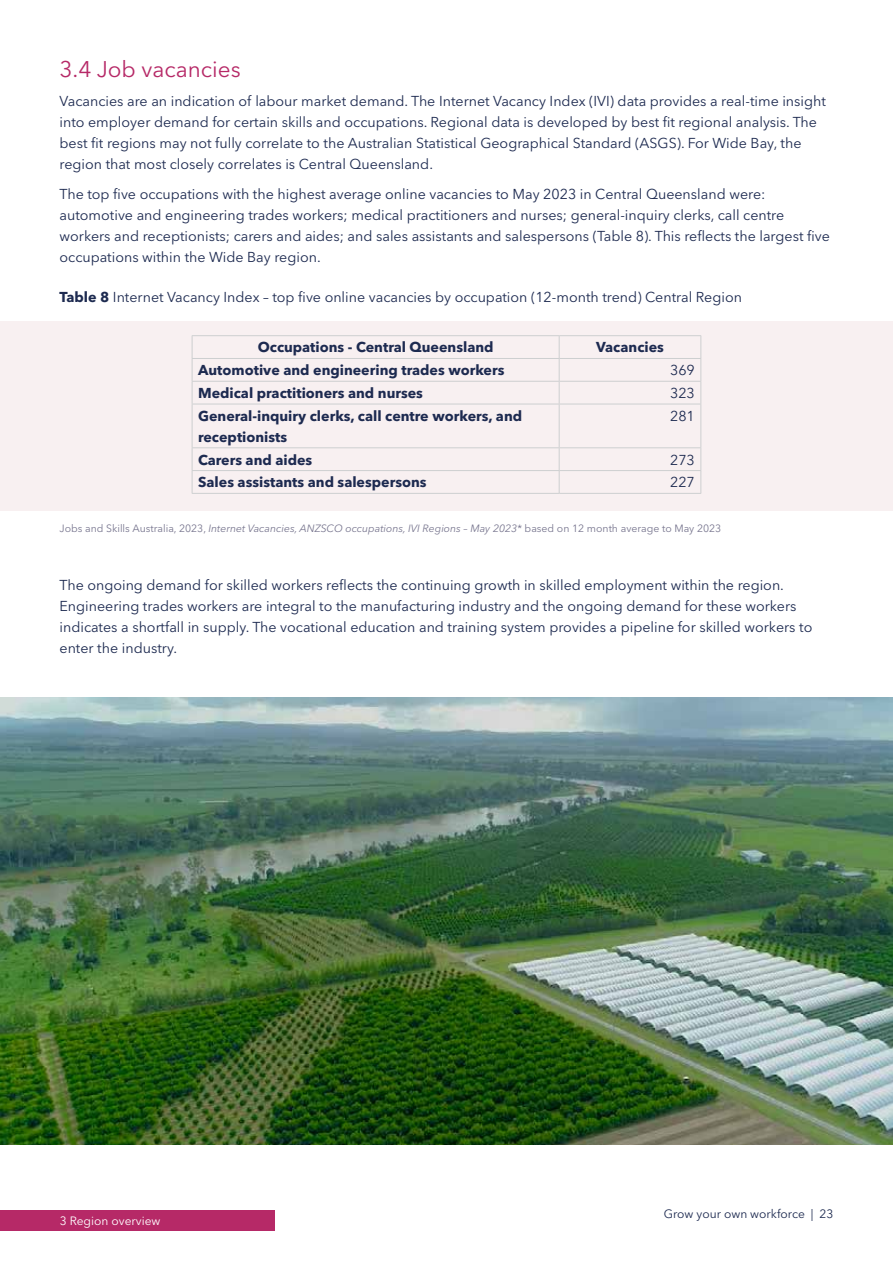
<style>
.page{position:relative;width:893px;height:1263px;background:#fff}
.page>*{position:absolute;margin:0;border:0;box-sizing:border-box;transform-origin:0 0}
.t1{font:22.5px "Avenir Next LT Pro";color:#b62967}
.t2{font:14.25px/21px "Avenir Next LT Pro";color:#1d2a50}
.t3{font:700 14.25px/21px "Avenir Next LT Pro";color:#1d2a50}
.t4{font:12px "Avenir Next LT Pro";color:#1d2a50}
.t5{font:12px "Avenir Next LT Pro";color:#fff}
.t6{font:10.5px "Avenir Next LT Pro";color:#78768f}
.s1{font-weight:700}
.s2{font-style:italic}
</style>
<div class="page">
<div style="left:0;top:1210px;width:274px;height:21px;background:#b62967"></div>
<div style="left:0;top:321px;width:893px;height:190px;background:#f8f0f1"></div>
<hr style="left:192px;top:335px;width:367px;height:1px;background:#cdcfd0">
<hr style="left:559px;top:335px;width:142px;height:1px;background:#cdcfd0">
<hr style="left:192px;top:358px;width:367px;height:1px;background:#cdcfd0">
<hr style="left:559px;top:358px;width:142px;height:1px;background:#cdcfd0">
<hr style="left:192px;top:381px;width:367px;height:1px;background:#cdcfd0">
<svg style="left:192px;top:336px;width:1px;height:68px"></svg>
<hr style="left:559px;top:381px;width:142px;height:1px;background:#cdcfd0">
<svg style="left:559px;top:336px;width:1px;height:68px"></svg>
<svg style="left:700px;top:336px;width:1px;height:68px"></svg>
<hr style="left:192px;top:404px;width:367px;height:1px;background:#cdcfd0">
<hr style="left:192px;top:404px;width:1px;height:43px;background:#cdcfd0">
<hr style="left:559px;top:404px;width:142px;height:1px;background:#cdcfd0">
<hr style="left:559px;top:404px;width:1px;height:43px;background:#cdcfd0">
<hr style="left:700px;top:404px;width:1px;height:43px;background:#cdcfd0">
<hr style="left:192px;top:447px;width:367px;height:1px;background:#cdcfd0">
<hr style="left:559px;top:447px;width:142px;height:1px;background:#cdcfd0">
<hr style="left:192px;top:470px;width:367px;height:1px;background:#cdcfd0">
<svg style="left:192px;top:448px;width:1px;height:45px"></svg>
<hr style="left:559px;top:470px;width:142px;height:1px;background:#cdcfd0">
<svg style="left:559px;top:448px;width:1px;height:45px"></svg>
<svg style="left:700px;top:448px;width:1px;height:45px"></svg>
<hr style="left:192px;top:493px;width:367px;height:1px;background:#cdcfd0">
<hr style="left:559px;top:493px;width:142px;height:1px;background:#cdcfd0">
<img style="left:0;top:697px;width:893px;height:448px">
<h1 class="t1" style="left:60px;top:55px;width:183px">3.4 Job vacancies</h1>
<p class="t2" style="left:60px;top:91px;width:768px">Vacancies are an indication of labour market demand. The Internet Vacancy Index (IVI) data provides a real-time insight into employer demand for certain skills and occupations. Regional data is developed by best fit regional analysis. The best fit regions may not fully correlate to the Australian Statistical Geographical Standard (ASGS). For Wide Bay, the region that most closely correlates is Central Queensland.</p>
<p class="t2" style="left:60px;top:183px;width:772px">The top five occupations with the highest average online vacancies to May 2023 in Central Queensland were: automotive and engineering trades workers; medical practitioners and nurses; general-inquiry clerks, call centre workers and receptionists; carers and aides; and sales assistants and salespersons (Table 8). This reflects the largest five occupations within the Wide Bay region.</p>
<p class="t2" style="left:60px;top:287px;width:684px"><span class="s1">Table 8</span> Internet Vacancy Index – top five online vacancies by occupation (12-month trend) Central Region</p>
<p class="t3" style="left:258px;top:337px;width:237px">Occupations - Central Queensland</p>
<p class="t3" style="left:596px;top:337px;width:69px">Vacancies</p>
<p class="t3" style="left:198px;top:360px;width:308px">Automotive and engineering trades workers</p>
<p class="t2" style="left:670px;top:360px;width:26px">369</p>
<p class="t3" style="left:198px;top:382px;width:226px">Medical practitioners and nurses</p>
<p class="t2" style="left:670px;top:383px;width:26px">323</p>
<p class="t3" style="left:198px;top:405px;width:326px">General-inquiry clerks, call centre workers, and receptionists</p>
<p class="t2" style="left:670px;top:405px;width:26px">281</p>
<p class="t3" style="left:198px;top:449px;width:116px">Carers and aides</p>
<p class="t2" style="left:670px;top:449px;width:26px">273</p>
<p class="t3" style="left:198px;top:472px;width:230px">Sales assistants and salespersons</p>
<p class="t2" style="left:670px;top:472px;width:26px">227</p>
<p class="t6" style="left:60px;top:522px;width:663px">Jobs and Skills Australia, 2023, <span class="s2">Internet Vacancies, ANZSCO occupations, IVI Regions – May 2023</span>* based on 12 month average to May 2023</p>
<p class="t2" style="left:60px;top:574px;width:754px">The ongoing demand for skilled workers reflects the continuing growth in skilled employment within the region.<br>Engineering trades workers are integral to the manufacturing industry and the ongoing demand for these workers indicates a shortfall in supply. The vocational education and training system provides a pipeline for skilled workers to enter the industry.</p>
<p class="t5" style="left:60px;top:1213px;width:102px">3 Region overview</p>
<p class="t4" style="left:664px;top:1207px;width:171px">Grow your own workforce | 23</p>
</div>
